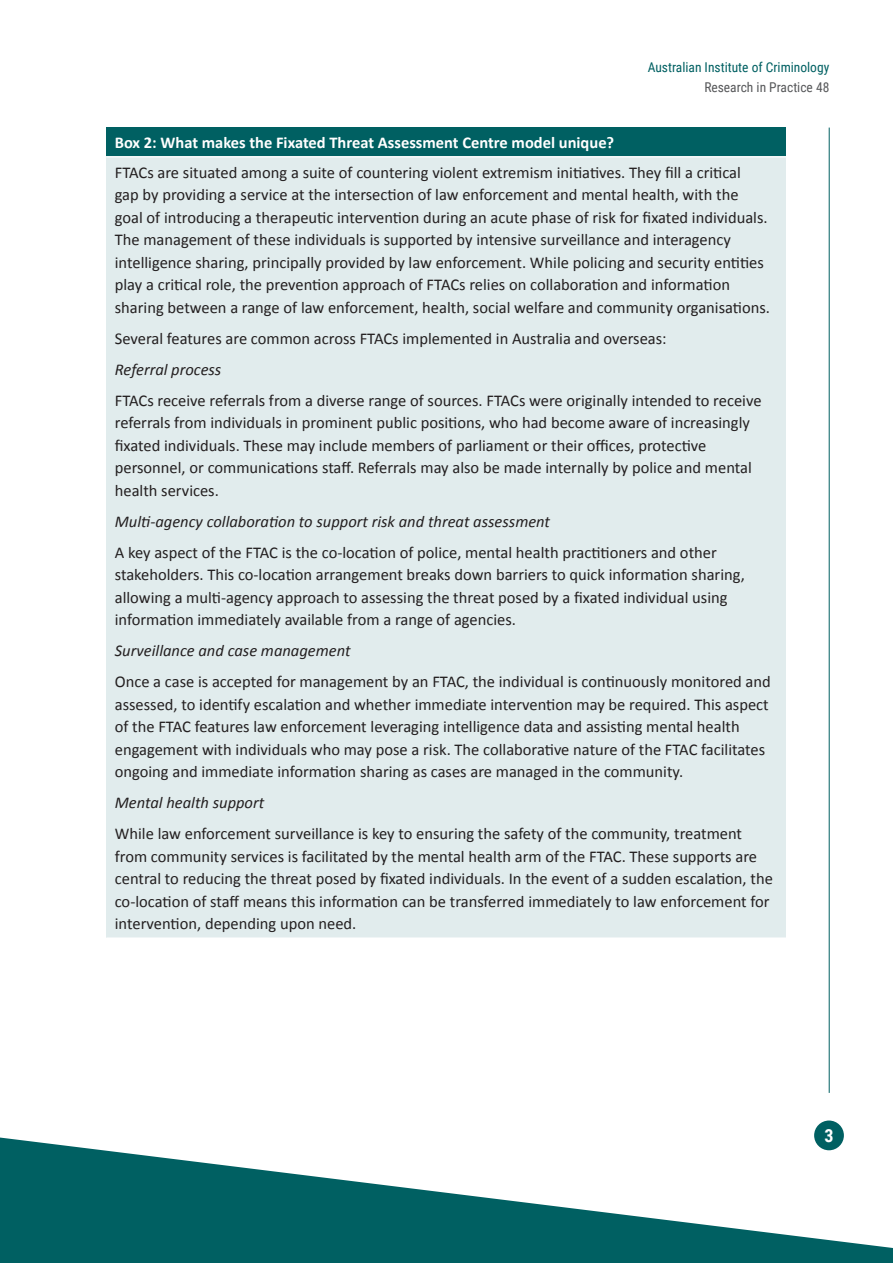
<style>
.page{position:relative;width:893px;height:1263px;background:#fff}
.page>*{position:absolute;margin:0;border:0;box-sizing:border-box;transform-origin:0 0}
.t1{font:700 18px "Roboto Condensed";color:#fff}
.body{font:16.5px/22.5px "Calibri";color:#231f20}
.body-2{font:italic 16.5px "Calibri";color:#231f20}
.Box_H1{font:700 16.5px "Calibri";color:#fff}
.t2{font:13.5px "Roboto Condensed";color:#006062}
.t3{font:13.5px "Roboto Condensed";color:#57585a}
</style>
<div class="page">
<hr style="left:829px;top:128px;width:1px;height:965px;background:#006062">
<div style="left:814px;top:1120px;width:30px;height:30px;background:#006062;border-radius:50%"></div>
<svg style="left:0;top:1137px;width:893px;height:126px;fill:#006062"></svg>
<div style="left:106px;top:128px;width:680px;height:29px;background:#006062"></div>
<div style="left:106px;top:157px;width:680px;height:781px;background:#e1eced"></div>
<hr style="left:106px;top:157px;width:680px;height:1px;background:#fff">
<hr style="left:106px;top:937px;width:680px;height:1px;background:#fff">
<p class="t2" style="left:648px;top:57px;width:183px">Australian Institute of Criminology</p>
<p class="t3" style="left:704px;top:78px;width:127px">Research in Practice 48</p>
<p class="Box_H1" style="left:115px;top:131px;width:501px">Box 2: What makes the Fixated Threat Assessment Centre model unique?</p>
<p class="body" style="left:115px;top:161px;width:657px">FTACs are situated among a suite of countering violent extremism initiatives. They fill a critical<br>gap by providing a service at the intersection of law enforcement and mental health, with the goal of introducing a therapeutic intervention during an acute phase of risk for fixated individuals.<br>The management of these individuals is supported by intensive surveillance and interagency intelligence sharing, principally provided by law enforcement. While policing and security entities play a critical role, the prevention approach of FTACs relies on collaboration and information sharing between a range of law enforcement, health, social welfare and community organisations.</p>
<p class="body" style="left:115px;top:327px;width:553px">Several features are common across FTACs implemented in Australia and overseas:</p>
<p class="body-2" style="left:115px;top:358px;width:108px">Referral process</p>
<p class="body" style="left:115px;top:389px;width:648px">FTACs receive referrals from a diverse range of sources. FTACs were originally intended to receive referrals from individuals in prominent public positions, who had become aware of increasingly fixated individuals. These may include members of parliament or their offices, protective personnel, or communications staff. Referrals may also be made internally by police and mental health services.</p>
<p class="body-2" style="left:115px;top:510px;width:437px">Multi-agency collaboration to support risk and threat assessment</p>
<p class="body" style="left:115px;top:541px;width:632px">A key aspect of the FTAC is the co-location of police, mental health practitioners and other stakeholders. This co-location arrangement breaks down barriers to quick information sharing, allowing a multi-agency approach to assessing the threat posed by a fixated individual using information immediately available from a range of agencies.</p>
<p class="body-2" style="left:115px;top:639px;width:237px">Surveillance and case management</p>
<p class="body" style="left:115px;top:670px;width:658px">Once a case is accepted for management by an FTAC, the individual is continuously monitored and assessed, to identify escalation and whether immediate intervention may be required. This aspect of the FTAC features law enforcement leveraging intelligence data and assisting mental health engagement with individuals who may pose a risk. The collaborative nature of the FTAC facilitates ongoing and immediate information sharing as cases are managed in the community.</p>
<p class="body-2" style="left:115px;top:791px;width:151px">Mental health support</p>
<p class="body" style="left:115px;top:822px;width:660px">While law enforcement surveillance is key to ensuring the safety of the community, treatment from community services is facilitated by the mental health arm of the FTAC. These supports are central to reducing the threat posed by fixated individuals. In the event of a sudden escalation, the co-location of staff means this information can be transferred immediately to law enforcement for intervention, depending upon need.</p>
<p class="t1" style="left:824px;top:1123px;width:11px">3</p>
</div>
